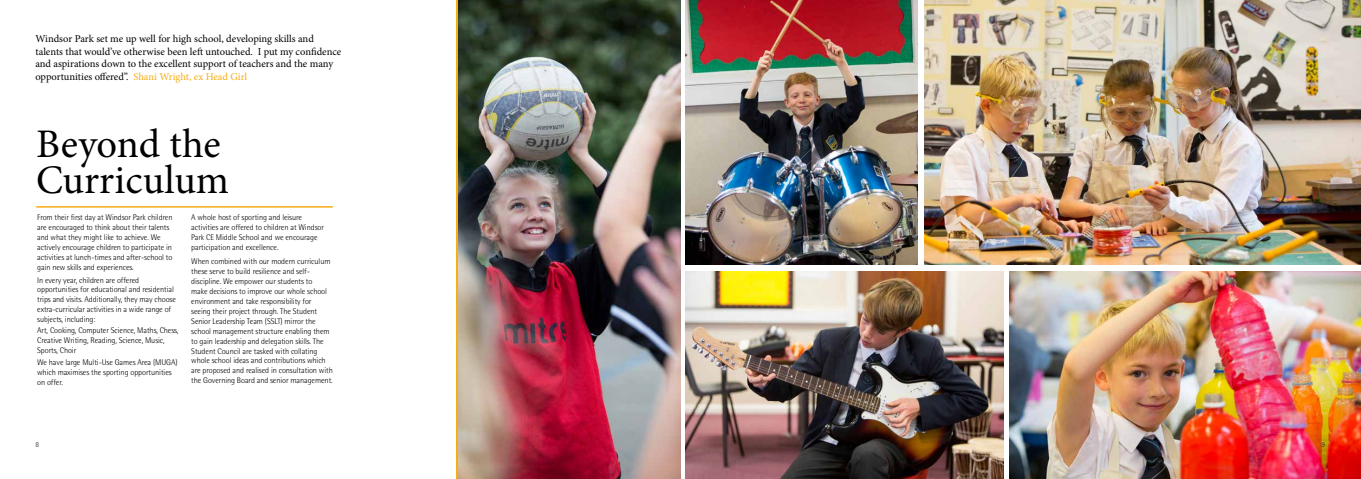
<style>
.page{position:relative;width:1361px;height:479px;background:#fff}
.page>*{position:absolute;margin:0;border:0;box-sizing:border-box;transform-origin:0 0}
.t1{font:40.58px/35.2px "Minion Pro";color:#000}
.t2{font:10.5px/12.6px "Minion Pro";letter-spacing:-.005em;color:#000}
.t3{font:300 8.25px/9.9px "Rotis Semi Sans";letter-spacing:-.01em;color:#000}
.t4{font:300 7.5px "Rotis Semi Sans";color:#2b2b33}
.s1{color:#f7ad16}
</style>
<div class="page">
<svg style="left:456px;top:0;width:3px;height:478px"></svg>
<img style="left:459px;top:0;width:221px;height:478px">
<hr style="left:36px;top:206px;width:297px;height:1px;background:#f7ad16">
<img style="left:1010px;top:271px;width:351px;height:207px">
<img style="left:685px;top:271px;width:318px;height:207px">
<img style="left:685px;top:0;width:233px;height:264px">
<img style="left:924px;top:0;width:437px;height:264px">
<p class="t2" style="left:35px;top:33px;width:307px">Windsor Park set me up well for high school, developing skills and talents that would’ve otherwise been left untouched. I put my confidence and aspirations down to the excellent support of teachers and the many opportunities offered”. <span class="s1">Shani Wright, ex Head Girl</span></p>
<h1 class="t1" style="left:36px;top:127px;width:194px">Beyond the<br>Curriculum</h1>
<p class="t3" style="left:37px;top:212px;width:137px">From their first day at Windsor Park children are encouraged to think about their talents and what they might like to achieve. We actively encourage children to participate in activities at lunch-times and after-school to gain new skills and experiences.</p>
<p class="t3" style="left:37px;top:274px;width:140px">In every year, children are offered opportunities for educational and residential trips and visits. Additionally, they may choose extra-curricular activities in a wide range of subjects, including:</p>
<p class="t3" style="left:37px;top:325px;width:143px">Art, Cooking, Computer Science, Maths, Chess,<br>Creative Writing, Reading, Science, Music,<br>Sports, Choir</p>
<p class="t3" style="left:37px;top:357px;width:142px">We have large Multi-Use Games Area (MUGA) which maximises the sporting opportunities on offer.</p>
<p class="t3" style="left:191px;top:212px;width:134px">A whole host of sporting and leisure activities are offered to children at Windsor Park CE Middle School and we encourage participation and excellence.</p>
<p class="t3" style="left:191px;top:256px;width:143px">When combined with our modern curriculum these serve to build resilience and self&shy;discipline. We empower our students to<br>make decisions to improve our whole school environment and take responsibility for seeing their project through. The Student Senior Leadership Team (SSLT) mirror the school management structure enabling them to gain leadership and delegation skills. The Student Council are tasked with collating whole school ideas and contributions which are proposed and realised in consultation with the Governing Board and senior management.</p>
<p class="t4" style="left:35px;top:440px;width:5px">8</p>
<p class="t4" style="left:1321px;top:440px;width:5px">9</p>
</div>
